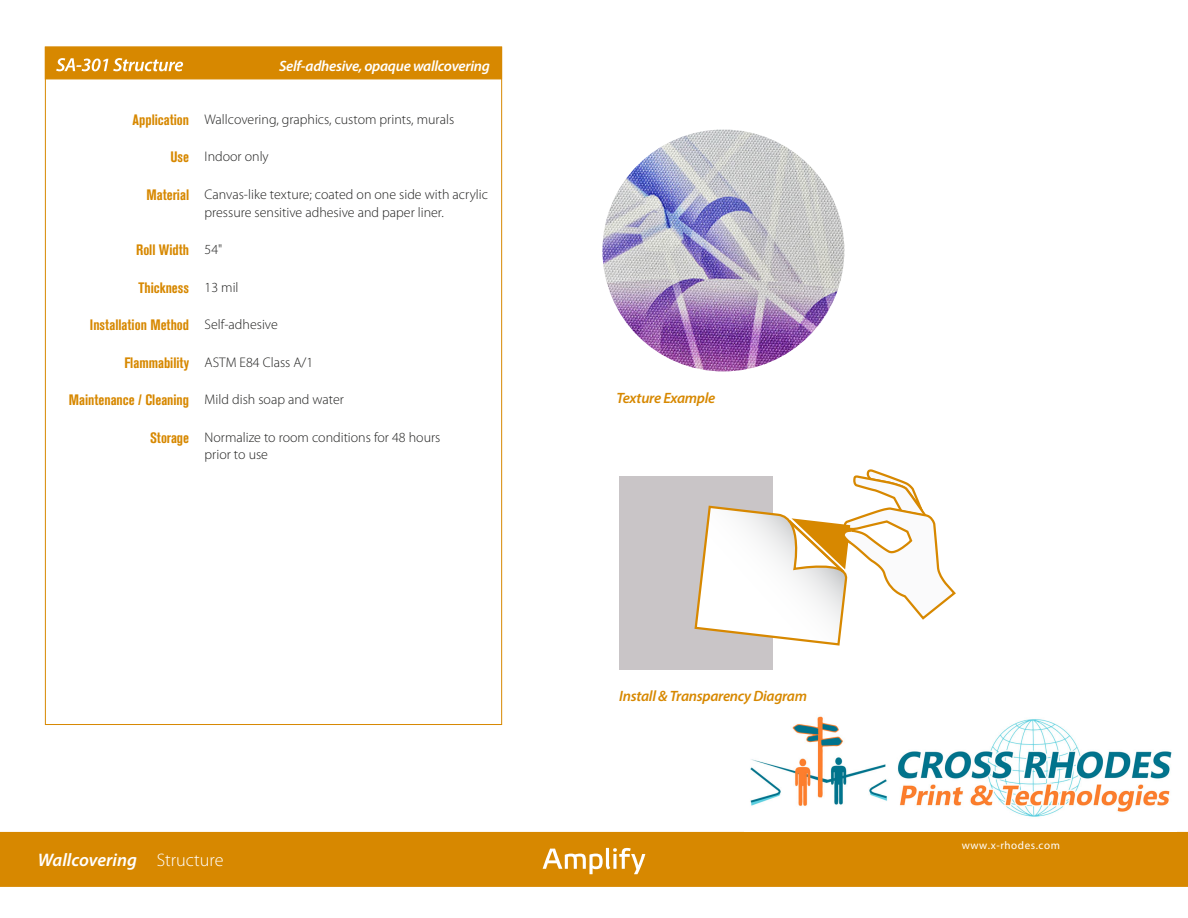
<style>
.page{position:relative;width:1188px;height:918px;background:#fff}
.page>*{position:absolute;margin:0;border:0;box-sizing:border-box;transform-origin:0 0}
.t1{font:italic 600 18.15px "Myriad Pro";color:#fff}
.t2{font:700 condensed 15px "Akzidenz Grotesk BE";color:#d78800}
.t3{font:italic 600 15px "Myriad Pro";letter-spacing:-.02em;color:#d78800}
.t4{font:italic 600 15px "Myriad Pro";letter-spacing:-.02em;color:#fff}
.t5{font:300 13.95px/17.7px "Myriad Pro";color:#212120}
.t6{font:11.1px "Myriad Pro";letter-spacing:.05em;color:#fff}
.s1{font-weight:300;font-style:normal}
</style>
<div class="page">
<div style="left:0;top:831px;width:1188px;height:56px;background:#d78800"></div>
<svg style="left:543px;top:848px;width:102px;height:26px"></svg>
<div style="left:45px;top:47px;width:457px;height:32px;background:#d78800"></div>
<svg style="left:56px;top:58px;width:127px;height:13px"></svg>
<div style="left:619px;top:477px;width:154px;height:193px;background:#c9c5c7"></div>
<svg style="left:693px;top:469px;width:263px;height:177px"></svg>
<img style="left:602px;top:129px;width:242px;height:242px;border-radius:121px">
<img style="left:750px;top:716px;width:422px;height:101px">
<p class="t4" style="left:279px;top:57px;width:212px">Self-adhesive, opaque wallcovering</p>
<p class="t2" style="left:133px;top:111px;width:58px">Application</p>
<p class="t2" style="left:170px;top:149px;width:20px">Use</p>
<p class="t2" style="left:146px;top:186px;width:44px">Material</p>
<p class="t2" style="left:136px;top:241px;width:54px">Roll Width</p>
<p class="t2" style="left:139px;top:279px;width:52px">Thickness</p>
<p class="t2" style="left:90px;top:316px;width:101px">Installation Method</p>
<p class="t2" style="left:124px;top:354px;width:66px">Flammability</p>
<p class="t2" style="left:69px;top:391px;width:122px">Maintenance / Cleaning</p>
<p class="t2" style="left:150px;top:429px;width:41px">Storage</p>
<p class="t5" style="left:205px;top:111px;width:251px">Wallcovering, graphics, custom prints, murals</p>
<p class="t5" style="left:205px;top:148px;width:66px">Indoor only</p>
<p class="t5" style="left:205px;top:186px;width:285px">Canvas-like texture; coated on one side with acrylic pressure sensitive adhesive and paper liner.</p>
<p class="t5" style="left:205px;top:241px;width:19px">54"</p>
<p class="t5" style="left:205px;top:278px;width:35px">13 mil</p>
<p class="t5" style="left:205px;top:316px;width:75px">Self-adhesive</p>
<p class="t5" style="left:205px;top:353px;width:110px">ASTM E84 Class A/1</p>
<p class="t5" style="left:205px;top:391px;width:141px">Mild dish soap and water</p>
<p class="t5" style="left:205px;top:428px;width:237px">Normalize to room conditions for 48 hours prior to use</p>
<h1 class="t1" style="left:38px;top:848px;width:187px">Wallcovering <span class="s1">Structure</span></h1>
<p class="t3" style="left:617px;top:389px;width:100px">Texture Example</p>
<p class="t3" style="left:619px;top:687px;width:189px">Install &amp; Transparency Diagram</p>
<p class="t6" style="left:962px;top:838px;width:100px">www.x-rhodes.com</p>
</div>
